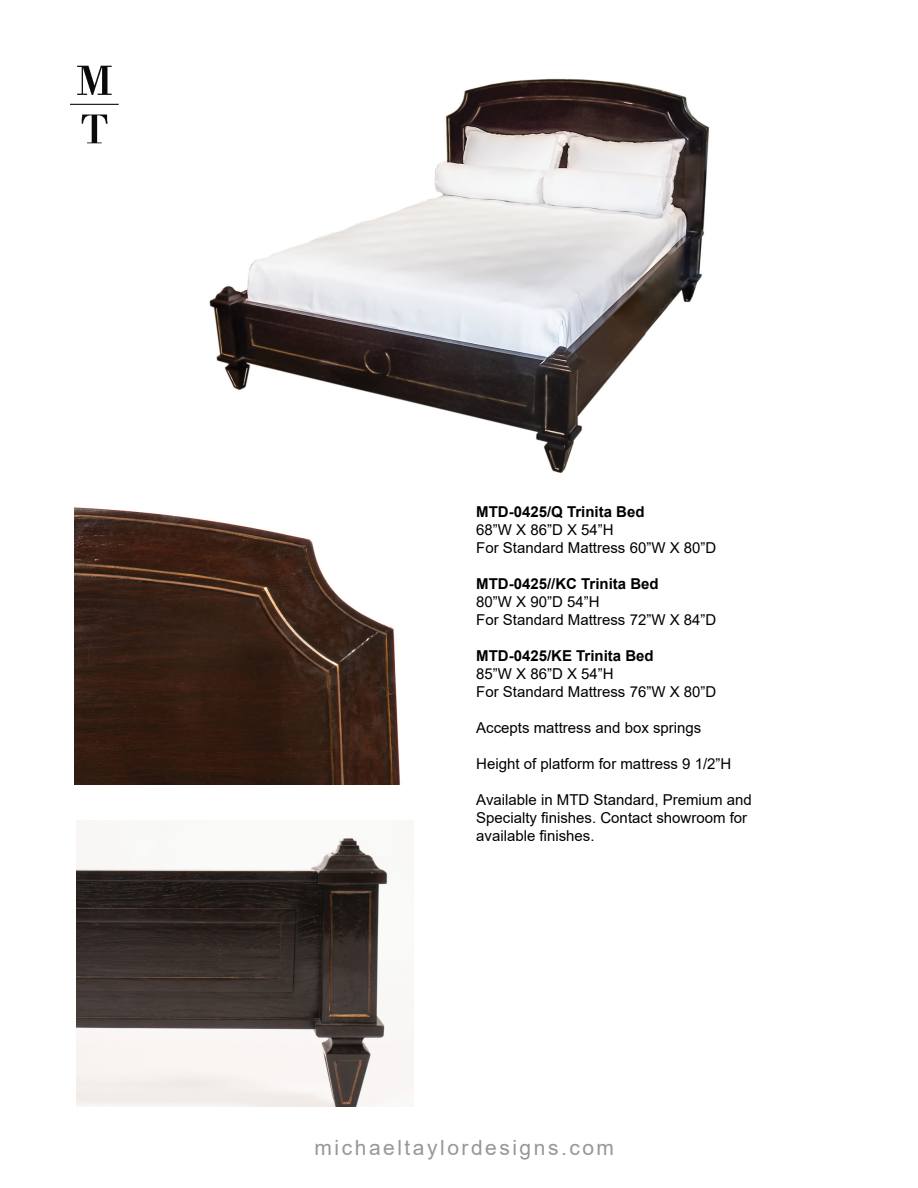
<style>
.page{position:relative;width:918px;height:1188px;background:#fff}
.page>*{position:absolute;margin:0;border:0;box-sizing:border-box;transform-origin:0 0}
.t1{font:21px "Arial";letter-spacing:.12em;color:#95979a}
.t2{font:15px/18px "Arial";color:#000}
.t3{font:700 15px "Arial";color:#000}
</style>
<div class="page">
<img style="left:70px;top:65px;width:49px;height:79px">
<img style="left:75px;top:507px;width:326px;height:277px">
<img style="left:77px;top:821px;width:337px;height:286px">
<img style="left:209px;top:78px;width:500px;height:396px">
<p class="t3" style="left:476px;top:503px;width:170px">MTD-0425/Q Trinita Bed</p>
<p class="t2" style="left:476px;top:522px;width:242px">68”W X 86”D X 54”H<br>For Standard Mattress 60”W X 80”D</p>
<p class="t3" style="left:476px;top:575px;width:184px">MTD-0425//KC Trinita Bed</p>
<p class="t2" style="left:476px;top:594px;width:242px">80”W X 90”D 54”H<br>For Standard Mattress 72”W X 84”D</p>
<p class="t3" style="left:476px;top:647px;width:179px">MTD-0425/KE Trinita Bed</p>
<p class="t2" style="left:476px;top:666px;width:242px">85”W X 86”D X 54”H<br>For Standard Mattress 76”W X 80”D</p>
<p class="t2" style="left:476px;top:720px;width:227px">Accepts mattress and box springs</p>
<p class="t2" style="left:476px;top:756px;width:257px">Height of platform for mattress 9 1/2”H</p>
<p class="t2" style="left:476px;top:792px;width:277px">Available in MTD Standard, Premium and<br>Specialty finishes. Contact showroom for available finishes.</p>
<h1 class="t1" style="left:315px;top:1139px;width:301px">michaeltaylordesigns.com</h1>
</div>
